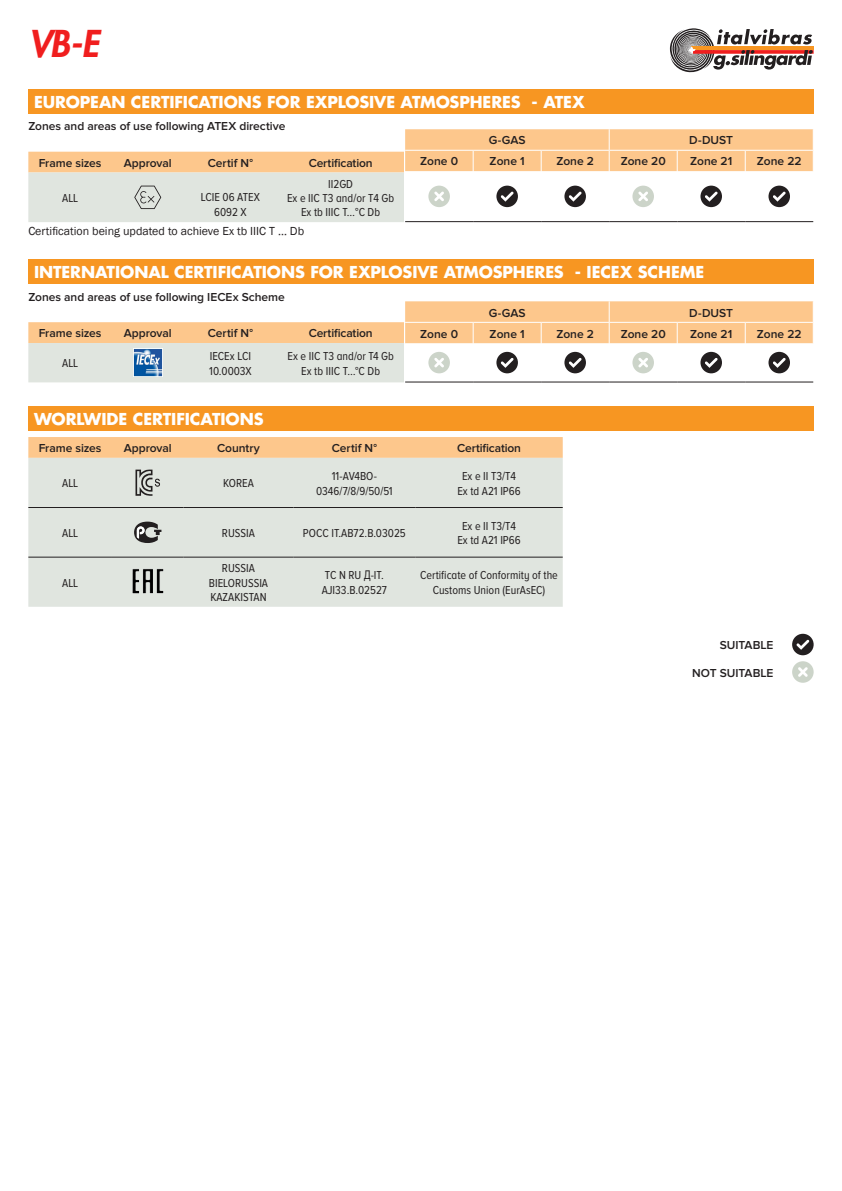
<style>
.page{position:relative;width:842px;height:1191px;background:#fff}
.page>*{position:absolute;margin:0;border:0;box-sizing:border-box;transform-origin:0 0}
.t1{font:italic 800 36px "Futura";color:#f01e1e}
.t2{font:700 16px "Futura";letter-spacing:-.005em;color:#fff}
.t3{font:12px/14.4px "Proxima Nova A Cond";color:#231f20;text-align:center}
.t4{font:600 12px "Proxima Nova";color:#231f20}
.t5{font:12px "Franklin Gothic";color:#231f20}
.s1{font-family:"Arial Narrow"}
</style>
<div class="page">
<svg style="left:670px;top:28px;width:144px;height:45px"></svg>
<div style="left:28px;top:89px;width:786px;height:24px;background:#f79622"></div>
<div style="left:28px;top:259px;width:786px;height:25px;background:#f79622"></div>
<svg style="left:28px;top:129px;width:786px;height:93px"></svg>
<hr style="left:405px;top:382px;width:68px;height:1px;background:#231f20">
<hr style="left:473px;top:382px;width:68px;height:1px;background:#231f20">
<hr style="left:541px;top:382px;width:68px;height:1px;background:#231f20">
<hr style="left:609px;top:382px;width:68px;height:1px;background:#231f20">
<hr style="left:677px;top:382px;width:68px;height:1px;background:#231f20">
<hr style="left:745px;top:382px;width:68px;height:1px;background:#231f20">
<svg style="left:28px;top:301px;width:786px;height:81px"></svg>
<div style="left:28px;top:406px;width:786px;height:25px;background:#f79622"></div>
<div style="left:28px;top:437px;width:535px;height:21px;background:#fdc78c"></div>
<div style="left:28px;top:458px;width:535px;height:149px;background:#e0e5df"></div>
<hr style="left:28px;top:557px;width:84px;height:1px;background:#231f20">
<hr style="left:112px;top:557px;width:72px;height:1px;background:#231f20">
<hr style="left:184px;top:557px;width:109px;height:1px;background:#231f20">
<hr style="left:293px;top:557px;width:122px;height:1px;background:#231f20">
<hr style="left:415px;top:557px;width:148px;height:1px;background:#231f20">
<hr style="left:28px;top:507px;width:84px;height:1px;background:#231f20">
<hr style="left:112px;top:507px;width:72px;height:1px;background:#231f20">
<hr style="left:184px;top:507px;width:109px;height:1px;background:#231f20">
<hr style="left:293px;top:507px;width:122px;height:1px;background:#231f20">
<hr style="left:415px;top:507px;width:148px;height:1px;background:#231f20">
<svg style="left:135px;top:469px;width:25px;height:27px"></svg>
<svg style="left:134px;top:521px;width:27px;height:22px"></svg>
<img style="left:129px;top:565px;width:38px;height:33px">
<svg style="left:792px;top:634px;width:22px;height:21px"></svg>
<svg style="left:792px;top:661px;width:22px;height:22px"></svg>
<p class="t1" style="left:28px;top:21px;width:72px">VB-E</p>
<p class="t2" style="left:34px;top:91px;width:552px">EUROPEAN CERTIFICATIONS FOR EXPLOSIVE ATMOSPHERES - ATEX</p>
<p class="t4" style="left:28px;top:119px;width:259px">Zones and areas of use following ATEX directive</p>
<p class="t4" style="left:39px;top:156px;width:64px">Frame sizes</p>
<p class="t4" style="left:124px;top:156px;width:50px">Approval</p>
<p class="t4" style="left:208px;top:156px;width:47px">Certif N°</p>
<p class="t4" style="left:309px;top:156px;width:65px">Certification</p>
<p class="t3" style="left:62px;top:191px;width:18px">ALL</p>
<p class="t3" style="left:201px;top:190px;width:61px;line-height:15px">LCIE 06 ATEX<br>6092 X</p>
<p class="t3" style="left:328px;top:176px;width:26px">II2GD</p>
<p class="t3" style="left:287px;top:191px;width:109px">Ex e IIC T3 and/or T4 Gb</p>
<p class="t3" style="left:301px;top:205px;width:81px">Ex tb IIIC T…°C Db</p>
<p class="t5" style="left:28px;top:224px;width:277px">Certification being updated to achieve Ex tb IIIC T … Db</p>
<p class="t4" style="left:489px;top:133px;width:38px">G-GAS</p>
<p class="t4" style="left:689px;top:133px;width:46px">D-DUST</p>
<p class="t4" style="left:420px;top:154px;width:39px">Zone 0</p>
<p class="t4" style="left:490px;top:154px;width:37px">Zone 1</p>
<p class="t4" style="left:556px;top:154px;width:39px">Zone 2</p>
<p class="t4" style="left:621px;top:154px;width:47px">Zone 20</p>
<p class="t4" style="left:690px;top:154px;width:44px">Zone 21</p>
<p class="t4" style="left:757px;top:154px;width:46px">Zone 22</p>
<p class="t2" style="left:34px;top:261px;width:672px">INTERNATIONAL CERTIFICATIONS FOR EXPLOSIVE ATMOSPHERES - IECEX SCHEME</p>
<p class="t4" style="left:28px;top:290px;width:258px">Zones and areas of use following IECEx Scheme</p>
<p class="t4" style="left:39px;top:326px;width:64px">Frame sizes</p>
<p class="t4" style="left:124px;top:326px;width:50px">Approval</p>
<p class="t4" style="left:208px;top:326px;width:47px">Certif N°</p>
<p class="t4" style="left:309px;top:326px;width:65px">Certification</p>
<p class="t3" style="left:62px;top:356px;width:18px">ALL</p>
<p class="t3" style="left:209px;top:348px;width:44px;line-height:15px;text-align:left">IECEx LCI<br>10.0003X</p>
<p class="t3" style="left:287px;top:349px;width:108px">Ex e IIC T3 and/or T4 Gb</p>
<p class="t3" style="left:301px;top:364px;width:81px">Ex tb IIIC T…°C Db</p>
<p class="t4" style="left:489px;top:305px;width:38px">G-GAS</p>
<p class="t4" style="left:689px;top:305px;width:46px">D-DUST</p>
<p class="t4" style="left:420px;top:326px;width:39px">Zone 0</p>
<p class="t4" style="left:490px;top:326px;width:37px">Zone 1</p>
<p class="t4" style="left:556px;top:326px;width:39px">Zone 2</p>
<p class="t4" style="left:621px;top:326px;width:47px">Zone 20</p>
<p class="t4" style="left:690px;top:326px;width:44px">Zone 21</p>
<p class="t4" style="left:757px;top:326px;width:46px">Zone 22</p>
<p class="t2" style="left:34px;top:408px;width:231px">WORLWIDE CERTIFICATIONS</p>
<p class="t4" style="left:39px;top:441px;width:64px">Frame sizes</p>
<p class="t4" style="left:124px;top:441px;width:50px">Approval</p>
<p class="t4" style="left:217px;top:441px;width:44px">Country</p>
<p class="t4" style="left:332px;top:441px;width:47px">Certif N°</p>
<p class="t4" style="left:457px;top:441px;width:65px">Certification</p>
<p class="t3" style="left:62px;top:476px;width:18px">ALL</p>
<p class="t3" style="left:223px;top:476px;width:32px">KOREA</p>
<p class="t3" style="left:332px;top:468px;width:47px">11-AV4BO-</p>
<p class="t3" style="left:316px;top:483px;width:78px">0346/7/8/9/50/51</p>
<p class="t3" style="left:462px;top:469px;width:56px">Ex e II T3/T4</p>
<p class="t3" style="left:457px;top:483px;width:65px">Ex td A21 IP66</p>
<p class="t3" style="left:62px;top:526px;width:18px">ALL</p>
<p class="t3" style="left:222px;top:526px;width:35px">RUSSIA</p>
<p class="t3" style="left:303px;top:526px;width:104px">POCC IT.AB72.B.03025</p>
<p class="t3" style="left:462px;top:518px;width:56px">Ex e II T3/T4</p>
<p class="t3" style="left:457px;top:533px;width:65px">Ex td A21 IP66</p>
<p class="t3" style="left:62px;top:575px;width:18px">ALL</p>
<p class="t3" style="left:209px;top:561px;width:61px">RUSSIA<br>BIELORUSSIA<br>KAZAKISTAN</p>
<p class="t3" style="left:322px;top:568px;width:67px;text-align:left">TC N RU <span class="s1">Д</span>-IT.<br>AJI33.B.02527</p>
<p class="t3" style="left:420px;top:568px;width:139px">Certificate of Conformity of the<br>Customs Union (EurAsEC)</p>
<p class="t4" style="left:720px;top:638px;width:55px">SUITABLE</p>
<p class="t4" style="left:692px;top:666px;width:83px">NOT SUITABLE</p>
</div>
